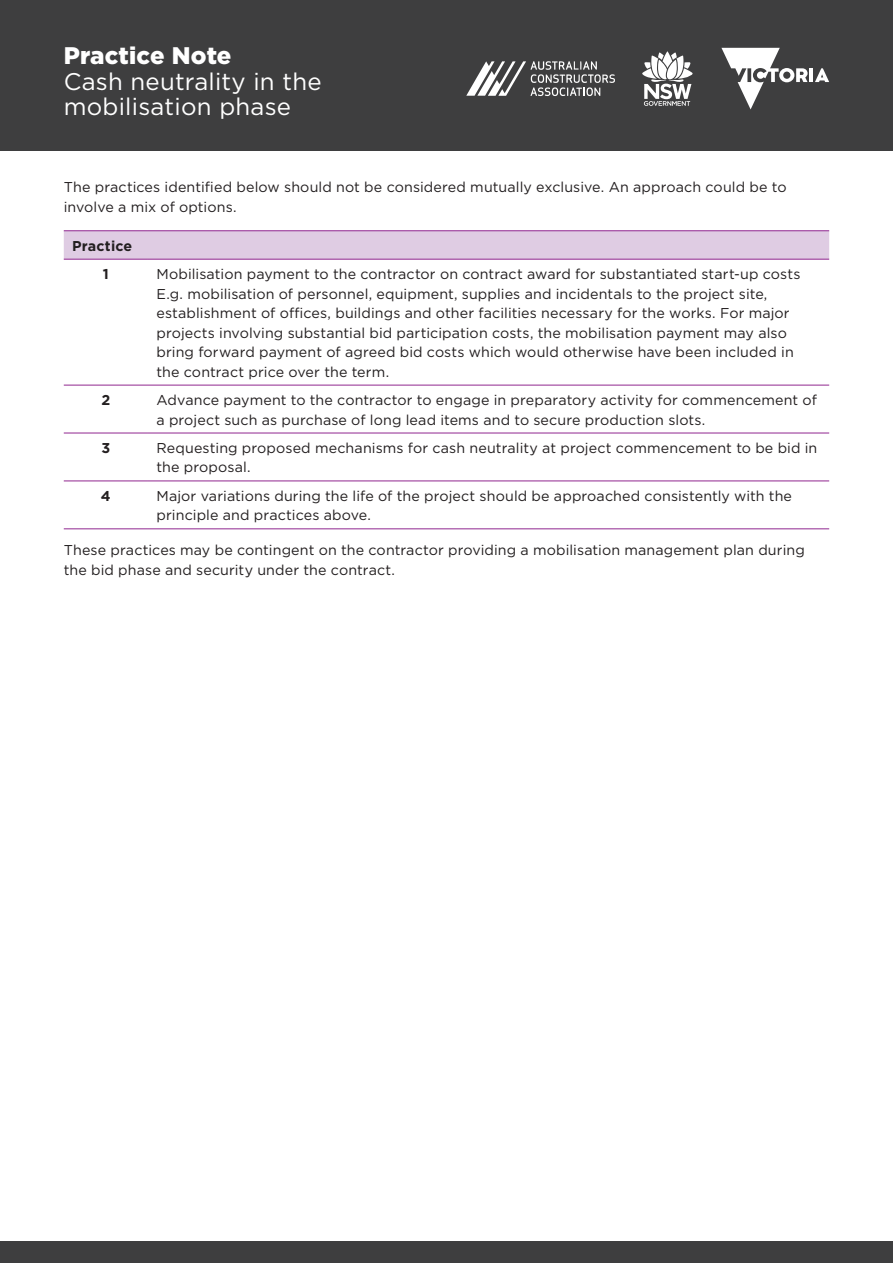
<style>
.page{position:relative;width:893px;height:1263px;background:#fff}
.page>*{position:absolute;margin:0;border:0;box-sizing:border-box;transform-origin:0 0}
.t1{font:24px/25.5px "Gotham";letter-spacing:.01em;color:#fff}
._4_Body{font:14.25px/19.5px "Gotham";letter-spacing:.01em;color:#231f20}
._4_Body-2{font:700 14.25px "Gotham";letter-spacing:.01em;color:#231f20}
.s1{font-weight:900}
</style>
<div class="page">
<div style="left:0;top:0;width:893px;height:150px;background:#3e3e3f"></div>
<svg style="left:64px;top:231px;width:765px;height:28px"></svg>
<hr style="left:64px;top:385px;width:84px;height:1px;background:#90268f">
<hr style="left:148px;top:385px;width:681px;height:1px;background:#90268f">
<hr style="left:64px;top:433px;width:84px;height:1px;background:#90268f">
<hr style="left:148px;top:433px;width:681px;height:1px;background:#90268f">
<hr style="left:64px;top:480px;width:84px;height:1px;background:#90268f">
<hr style="left:148px;top:480px;width:681px;height:1px;background:#90268f">
<hr style="left:64px;top:528px;width:84px;height:1px;background:#90268f">
<hr style="left:148px;top:528px;width:681px;height:1px;background:#90268f">
<hr style="left:64px;top:230px;width:84px;height:1px;background:#90268f">
<hr style="left:64px;top:259px;width:84px;height:1px;background:#90268f">
<hr style="left:148px;top:230px;width:681px;height:1px;background:#90268f">
<hr style="left:148px;top:259px;width:681px;height:1px;background:#90268f">
<svg style="left:642px;top:51px;width:51px;height:55px"></svg>
<svg style="left:815px;top:68px;width:14px;height:14px"></svg>
<svg style="left:721px;top:48px;width:86px;height:61px"></svg>
<hr style="left:809px;top:68px;width:4px;height:14px;background:#fff">
<svg style="left:466px;top:61px;width:149px;height:35px"></svg>
<div style="left:0;top:1242px;width:893px;height:21px;background:#3e3e3f"></div>
<p class="t1" style="left:64px;top:43px;width:259px"><span class="s1">Practice Note<br></span>Cash neutrality in the mobilisation phase</p>
<p class="_4_Body" style="left:64px;top:177px;width:724px">The practices identified below should not be considered mutually exclusive. An approach could be to involve a mix of options.</p>
<p class="_4_Body-2" style="left:72px;top:236px;width:62px">Practice</p>
<p class="_4_Body-2" style="left:103px;top:265px;width:8px">1</p>
<p class="_4_Body" style="left:156px;top:264px;width:645px">Mobilisation payment to the contractor on contract award for substantiated start-up costs E.g. mobilisation of personnel, equipment, supplies and incidentals to the project site, establishment of offices, buildings and other facilities necessary for the works. For major projects involving substantial bid participation costs, the mobilisation payment may also bring forward payment of agreed bid costs which would otherwise have been included in the contract price over the term.</p>
<p class="_4_Body-2" style="left:101px;top:390px;width:10px">2</p>
<p class="_4_Body" style="left:156px;top:390px;width:662px">Advance payment to the contractor to engage in preparatory activity for commencement of a project such as purchase of long lead items and to secure production slots.</p>
<p class="_4_Body-2" style="left:101px;top:438px;width:10px">3</p>
<p class="_4_Body" style="left:156px;top:438px;width:662px">Requesting proposed mechanisms for cash neutrality at project commencement to be bid in the proposal.</p>
<p class="_4_Body-2" style="left:101px;top:486px;width:11px">4</p>
<p class="_4_Body" style="left:156px;top:486px;width:637px">Major variations during the life of the project should be approached consistently with the principle and practices above.</p>
<p class="_4_Body" style="left:64px;top:540px;width:743px">These practices may be contingent on the contractor providing a mobilisation management plan during the bid phase and security under the contract.</p>
</div>
